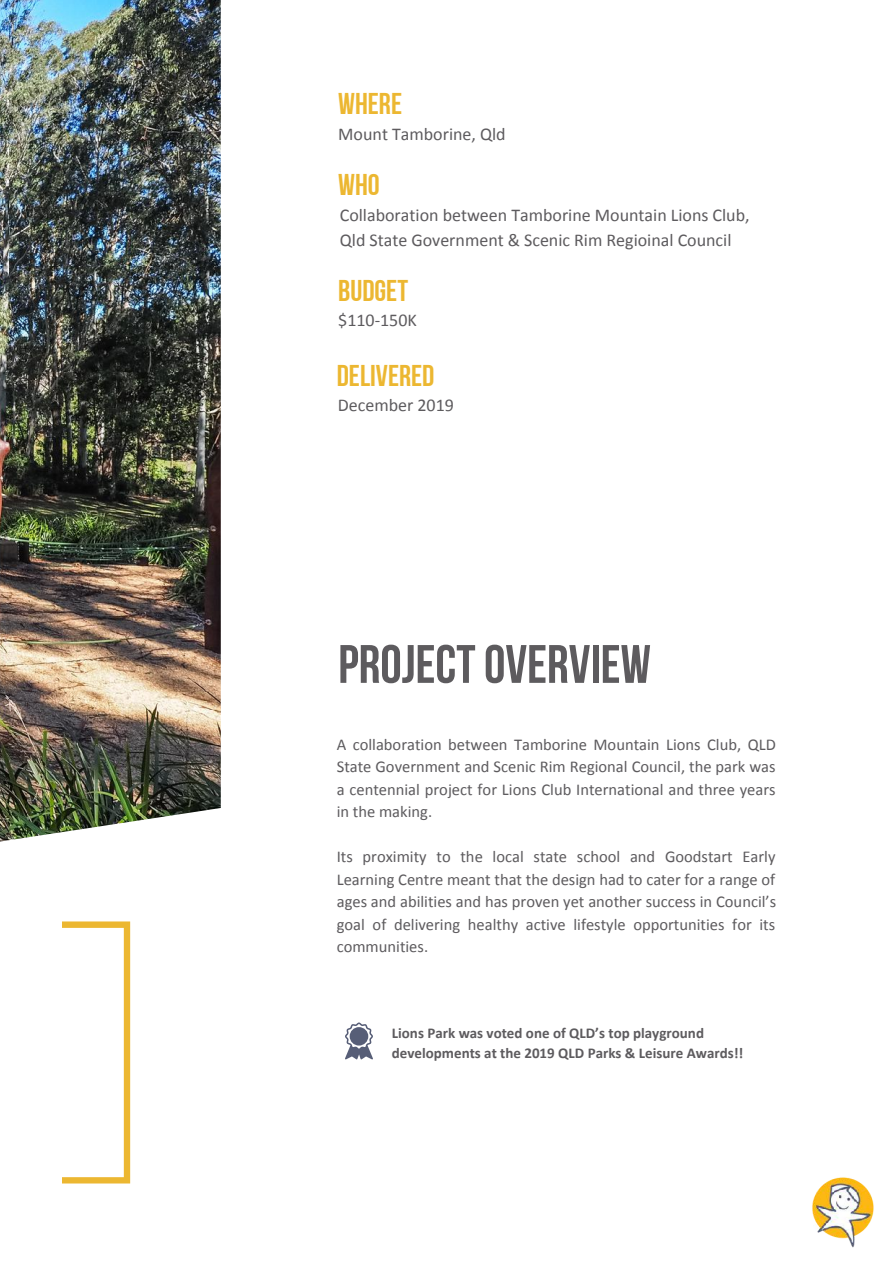
<style>
.page{position:relative;width:893px;height:1264px;background:#fff}
.page>*{position:absolute;margin:0;border:0;box-sizing:border-box;transform-origin:0 0}
.t1{font:54px "Bebas Neue Cyrillic";color:#5d5b5e}
.t2{font:30px "Bebas Neue Cyrillic";color:#ecb731}
.t3{font:18px/24.8px "Calibri";color:#5d5b5e}
.t4{font:16.5px/22.5px "Calibri";color:#5d5b5e;text-align:justify}
.t5{font:700 15px/20.2px "Calibri";color:#5d5b5e}
</style>
<div class="page">
<svg style="left:62px;top:957px;width:68px;height:226px"></svg>
<img style="left:812px;top:1177px;width:62px;height:71px">
<img style="left:0;top:0;width:221px;height:957px">
<svg style="left:345px;top:1022px;width:28px;height:37px"></svg>
<h2 class="t2" style="left:338px;top:92px;width:65px">WHERE</h2>
<p class="t3" style="left:338px;top:123px;width:169px">Mount Tamborine, Qld</p>
<h2 class="t2" style="left:338px;top:173px;width:43px">WHO</h2>
<p class="t3" style="left:340px;top:204px;width:411px">Collaboration between Tamborine Mountain Lions Club,<br>Qld State Government &amp; Scenic Rim Regioinal Council</p>
<h2 class="t2" style="left:338px;top:278px;width:71px">BUDGET</h2>
<p class="t3" style="left:338px;top:309px;width:80px">$110-150K</p>
<h2 class="t2" style="left:337px;top:363px;width:99px">DELIVERED</h2>
<p class="t3" style="left:338px;top:394px;width:117px">December 2019</p>
<h1 class="t1" style="left:338px;top:642px;width:314px">PROJECTOVERVIEW</h1>
<p class="t4" style="left:337px;top:734px;width:440px">A collaboration between Tamborine Mountain Lions Club, QLD State Government and Scenic Rim Regional Council, the park was a centennial project for Lions Club International and three years in the making.</p>
<p class="t4" style="left:337px;top:846px;width:441px">Its proximity to the local state school and Goodstart Early Learning Centre meant that the design had to cater for a range of ages and abilities and has proven yet another success in Council’s goal of delivering healthy active lifestyle opportunities for its communities.</p>
<p class="t5" style="left:392px;top:1023px;width:353px">Lions Park was voted one of QLD’s top playground developments at the 2019 QLD Parks &amp; Leisure Awards!!</p>
</div>
